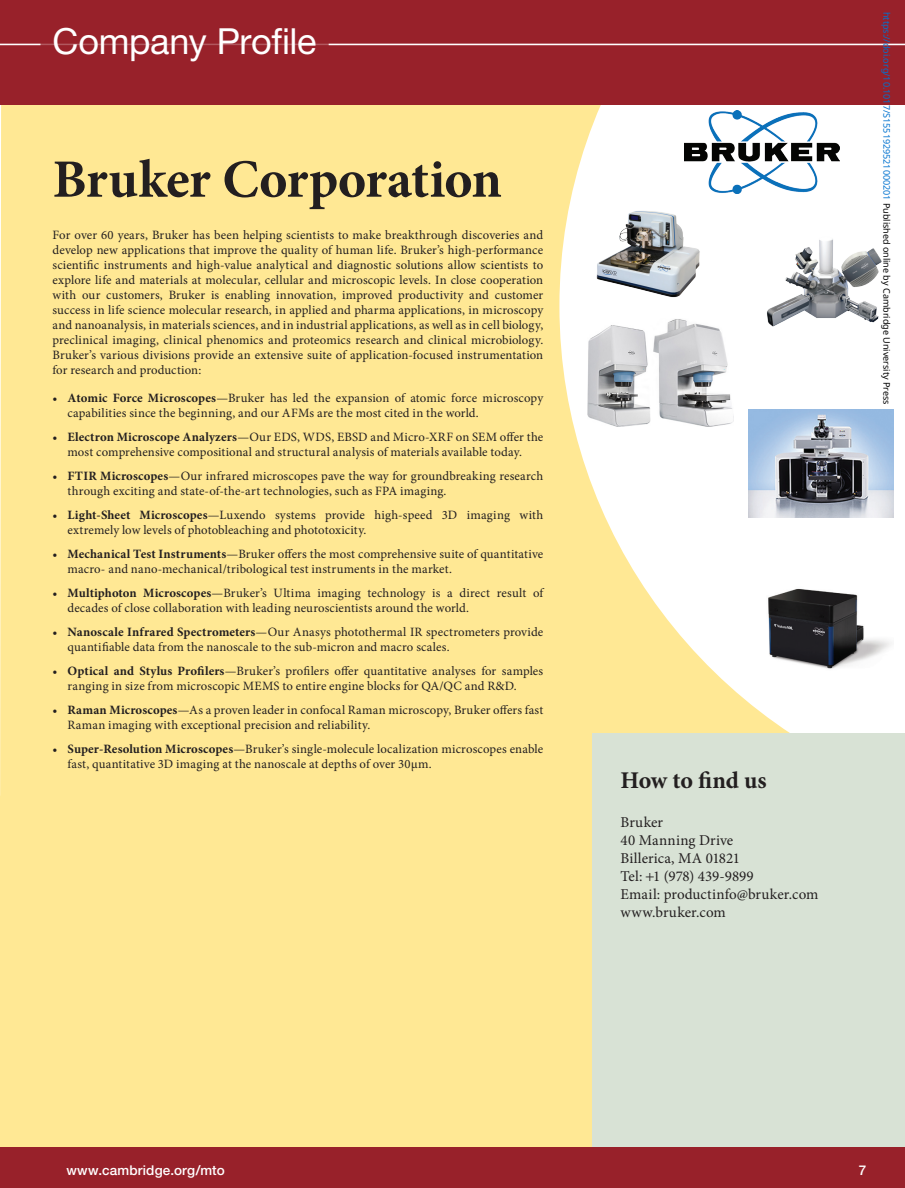
<style>
.page{position:relative;width:905px;height:1188px;background:#fff}
.page>*{position:absolute;margin:0;border:0;box-sizing:border-box;transform-origin:0 0}
.t1{font:700 54px "Minion Pro";letter-spacing:-.01em;color:#231f20}
.t2{font:36px "Helvetica Neue LT Std";letter-spacing:-.01em;color:#fff}
.t3{font:700 24px "Minion Pro";letter-spacing:-.015em;color:#231f20}
.t4{font:15px/18px "Minion Pro";letter-spacing:.005em;color:#231f20}
.t5{font:500 13.5px "Helvetica Neue LT Std";letter-spacing:.015em;color:#fff}
.t6{font:12.75px/15px "Minion Pro";letter-spacing:.01em;color:#231f20}
.t7{font:9px "Noto Sans";color:#0172cf}
.s1{font-weight:700}
.s2{color:#000}
</style>
<div class="page">
<div style="left:0;top:62px;width:904px;height:1126px;background:#ffe894"></div>
<div style="left:0;top:1148px;width:904px;height:40px;background:#98212a"></div>
<svg style="left:0;top:105px;width:1px;height:690px"></svg>
<svg style="left:559px;top:105px;width:345px;height:629px;fill:#fff"></svg>
<div style="left:0;top:0;width:904px;height:105px;background:#98212a"></div>
<hr style="left:0;top:44px;width:904px;height:1px;background:#fff">
<div style="left:592px;top:734px;width:312px;height:414px;background:#d8e2d5"></div>
<img style="left:583px;top:208px;width:135px;height:90px">
<img style="left:758px;top:230px;width:135px;height:107px">
<img style="left:587px;top:318px;width:146px;height:108px">
<img style="left:684px;top:111px;width:155px;height:82px">
<img style="left:740px;top:570px;width:153px;height:112px">
<img style="left:749px;top:409px;width:144px;height:109px">
<h2 class="t2" style="left:52px;top:20px;width:265px">Company Profile</h2>
<h1 class="t1" style="left:52px;top:141px;width:451px">Bruker Corporation</h1>
<p class="t6" style="left:52px;top:227px;width:492px;text-align:justify">For over 60 years, Bruker has been helping scientists to make breakthrough discoveries and develop new applications that improve the quality of human life. Bruker’s high-performance scientific instruments and high-value analytical and diagnostic solutions allow scientists to explore life and materials at molecular, cellular and microscopic levels. In close cooperation with our customers, Bruker is enabling innovation, improved productivity and customer success in life science molecular research, in applied and pharma applications, in microscopy and nanoanalysis, in materials sciences, and in industrial applications, as well as in cell biology, preclinical imaging, clinical phenomics and proteomics research and clinical microbiology.<br>Bruker’s various divisions provide an extensive suite of application-focused instrumentation for research and production:</p>
<p class="t6" style="left:67px;top:391px;width:477px;text-indent:-15px">• <span class="s1">Atomic Force Microscopes</span>—Bruker has led the expansion of atomic force microscopy capabilities since the beginning, and our AFMs are the most cited in the world.</p>
<p class="t6" style="left:52px;top:430px;width:492px;text-align:center">• <span class="s1">Electron Microscope Analyzers</span>—Our EDS, WDS, EBSD and Micro-XRF on SEM offer the most comprehensive compositional and structural analysis of materials available today.</p>
<p class="t6" style="left:67px;top:469px;width:477px;text-indent:-15px">• <span class="s1">FTIR Microscopes</span>—Our infrared microscopes pave the way for groundbreaking research through exciting and state-of-the-art technologies, such as FPA imaging.</p>
<p class="t6" style="left:67px;top:508px;width:477px;text-indent:-15px">• <span class="s1">Light-Sheet Microscopes</span>—Luxendo systems provide high-speed 3D imaging with extremely low levels of photobleaching and phototoxicity.</p>
<p class="t6" style="left:67px;top:547px;width:477px;text-indent:-15px">• <span class="s1">Mechanical Test Instruments</span>—Bruker offers the most comprehensive suite of quantitative macro- and nano-mechanical/tribological test instruments in the market.</p>
<p class="t6" style="left:67px;top:586px;width:477px;text-indent:-15px">• <span class="s1">Multiphoton Microscopes</span>—Bruker’s Ultima imaging technology is a direct result of decades of close collaboration with leading neuroscientists around the world.</p>
<p class="t6" style="left:67px;top:625px;width:477px;text-indent:-15px">• <span class="s1">Nanoscale Infrared Spectrometers</span>—Our Anasys photothermal IR spectrometers provide quantifiable data from the nanoscale to the sub-micron and macro scales.</p>
<p class="t6" style="left:67px;top:664px;width:477px;text-indent:-15px">• <span class="s1">Optical and Stylus Profilers</span>—Bruker’s profilers offer quantitative analyses for samples ranging in size from microscopic MEMS to entire engine blocks for QA/QC and R&amp;D.</p>
<p class="t6" style="left:67px;top:703px;width:477px;text-indent:-15px">• <span class="s1">Raman Microscopes</span>—As a proven leader in confocal Raman microscopy, Bruker offers fast<br>Raman imaging with exceptional precision and reliability.</p>
<p class="t6" style="left:67px;top:742px;width:477px;text-indent:-15px">• <span class="s1">Super-Resolution Microscopes</span>—Bruker’s single-molecule localization microscopes enable fast, quantitative 3D imaging at the nanoscale at depths of over 30μm.</p>
<p class="t7" style="left:893px;top:12px;width:394px;rotate:90deg">https://doi.org/10.1017/S1551929521000201 <span class="s2">Published online by Cambridge University Press</span></p>
<h3 class="t3" style="left:620px;top:764px;width:147px">How to find us</h3>
<p class="t4" style="left:620px;top:814px;width:199px">Bruker<br>40 Manning Drive<br>Billerica, MA 01821<br>Tel: 1 (978) 439-9899<br>Email: productinfo@bruker.com www.bruker.com</p>
<p class="t5" style="left:66px;top:1162px;width:160px">www.cambridge.org/mto</p>
<p class="t5" style="left:858px;top:1162px;width:9px">7</p>
</div>
